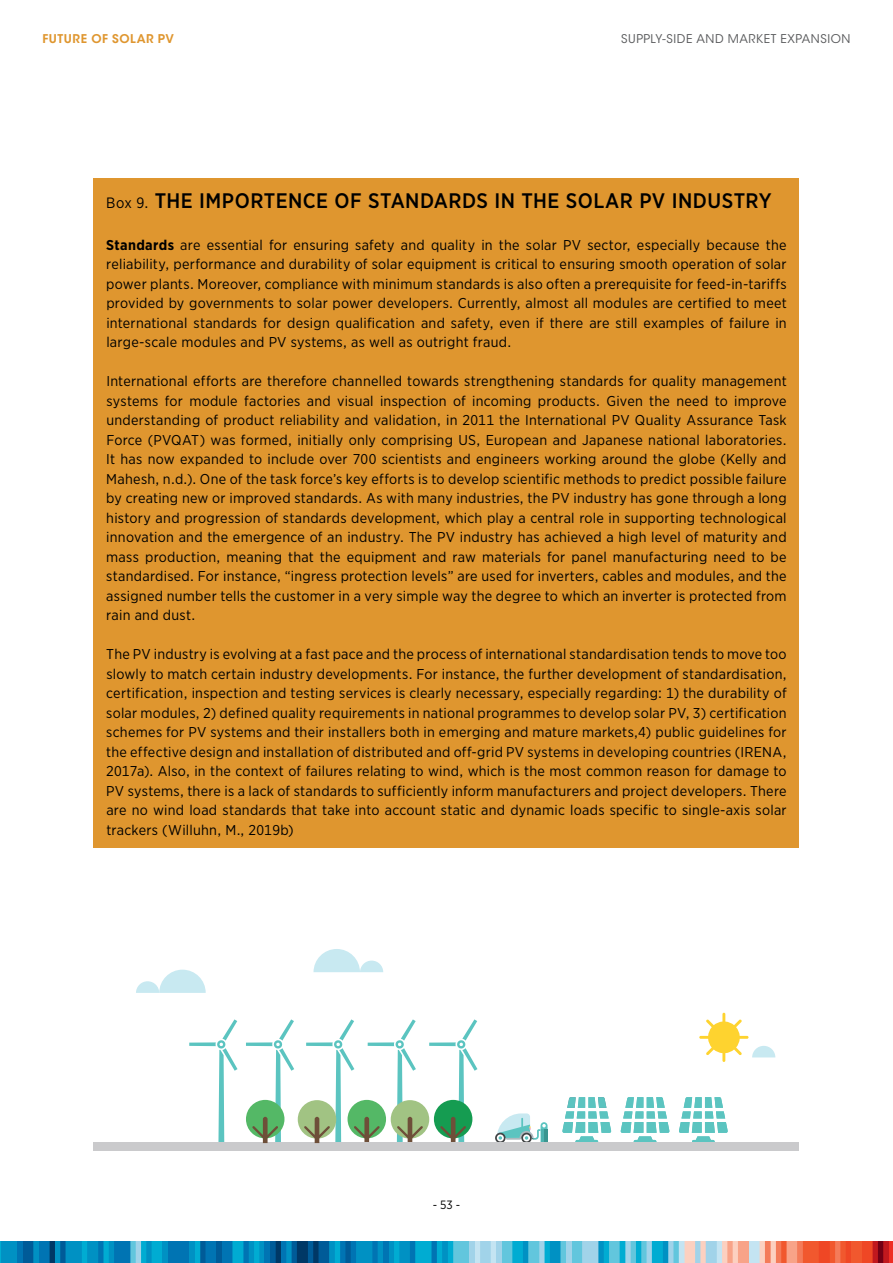
<style>
.page{position:relative;width:893px;height:1263px;background:#fff}
.page>*{position:absolute;margin:0;border:0;box-sizing:border-box;transform-origin:0 0}
.t1{font:500 21px "Gotham Narrow";letter-spacing:.025em;color:#000}
.t2{font:14.25px/19.5px "Gotham Narrow";letter-spacing:.015em;color:#000;text-align:justify}
.t3{font:12px "ITC Avant Garde Std";letter-spacing:.045em;color:#58595b}
.t4{font:600 12px "ITC Avant Garde Std";letter-spacing:.045em;color:#df962f}
.t5{font:12px "Gotham Narrow";color:#000}
.s1{font-weight:400;font-size:15px}
.s2{font-weight:700}
</style>
<div class="page">
<svg style="left:0;top:1242px;width:889px;height:21px;background:#4e94b1"></svg>
<hr style="left:889px;top:1242px;width:4px;height:21px;background:#ee2e24">
<div style="left:94px;top:179px;width:705px;height:669px;background:#df962f"></div>
<svg style="left:189px;top:1019px;width:49px;height:123px"></svg>
<svg style="left:497px;top:1113px;width:51px;height:29px"></svg>
<hr style="left:692px;top:1140px;width:23px;height:3px;background:#5bc4c0;border-radius:2px">
<svg style="left:679px;top:1097px;width:49px;height:36px"></svg>
<hr style="left:634px;top:1140px;width:22px;height:3px;background:#5bc4c0;border-radius:2px">
<svg style="left:621px;top:1097px;width:48px;height:36px"></svg>
<hr style="left:575px;top:1140px;width:23px;height:3px;background:#5bc4c0;border-radius:2px">
<svg style="left:562px;top:1097px;width:49px;height:36px"></svg>
<svg style="left:313px;top:949px;width:70px;height:23px"></svg>
<svg style="left:699px;top:1013px;width:76px;height:49px"></svg>
<svg style="left:429px;top:1019px;width:48px;height:123px"></svg>
<div style="left:391px;top:1100px;width:38px;height:39px;background:#a1c383;border-radius:50%"></div>
<div style="left:94px;top:1142px;width:705px;height:9px;background:#cacacc"></div>
<svg style="left:136px;top:970px;width:70px;height:23px"></svg>
<div style="left:298px;top:1100px;width:38px;height:39px;background:#a1c383;border-radius:50%"></div>
<svg style="left:304px;top:1019px;width:119px;height:125px"></svg>
<svg style="left:246px;top:1019px;width:48px;height:125px"></svg>
<p class="t4" style="left:43px;top:31px;width:133px">FUTURE OF SOLAR PV</p>
<p class="t3" style="left:621px;top:31px;width:231px">SUPPLY-SIDE AND MARKET EXPANSION</p>
<h1 class="t1" style="left:106px;top:187px;width:667px"><span class="s1">Box 9.</span> THE IMPORTENCE OF STANDARDS IN THE SOLAR PV INDUSTRY</h1>
<p class="t2" style="left:106px;top:235px;width:682px"><span class="s2">Standards</span> are essential for ensuring safety and quality in the solar PV sector, especially because the reliability, performance and durability of solar equipment is critical to ensuring smooth operation of solar power plants. Moreover, compliance with minimum standards is also often a prerequisite for feed-in-tariffs provided by governments to solar power developers. Currently, almost all modules are certified to meet international standards for design qualification and safety, even if there are still examples of failure in large-scale modules and PV systems, as well as outright fraud.</p>
<p class="t2" style="left:106px;top:371px;width:682px">International efforts are therefore channelled towards strengthening standards for quality management systems for module factories and visual inspection of incoming products. Given the need to improve understanding of product reliability and validation, in 2011 the International PV Quality Assurance Task Force (PVQAT) was formed, initially only comprising US, European and Japanese national laboratories.<br>It has now expanded to include over 700 scientists and engineers working around the globe (Kelly and Mahesh, n.d.). One of the task force’s key efforts is to develop scientific methods to predict possible failure by creating new or improved standards. As with many industries, the PV industry has gone through a long history and progression of standards development, which play a central role in supporting technological innovation and the emergence of an industry. The PV industry has achieved a high level of maturity and mass production, meaning that the equipment and raw materials for panel manufacturing need to be standardised. For instance, “ingress protection levels” are used for inverters, cables and modules, and the assigned number tells the customer in a very simple way the degree to which an inverter is protected from rain and dust.</p>
<p class="t2" style="left:106px;top:644px;width:682px">The PV industry is evolving at a fast pace and the process of international standardisation tends to move too slowly to match certain industry developments. For instance, the further development of standardisation, certification, inspection and testing services is clearly necessary, especially regarding: 1) the durability of solar modules, 2) defined quality requirements in national programmes to develop solar PV, 3) certification schemes for PV systems and their installers both in emerging and mature markets,4) public guidelines for the effective design and installation of distributed and off-grid PV systems in developing countries (IRENA, 2017a). Also, in the context of failures relating to wind, which is the most common reason for damage to PV systems, there is a lack of standards to sufficiently inform manufacturers and project developers. There are no wind load standards that take into account static and dynamic loads specific to single-axis solar trackers (Willuhn, M., 2019b)</p>
<p class="t5" style="left:433px;top:1197px;width:29px">- 53 -</p>
</div>
